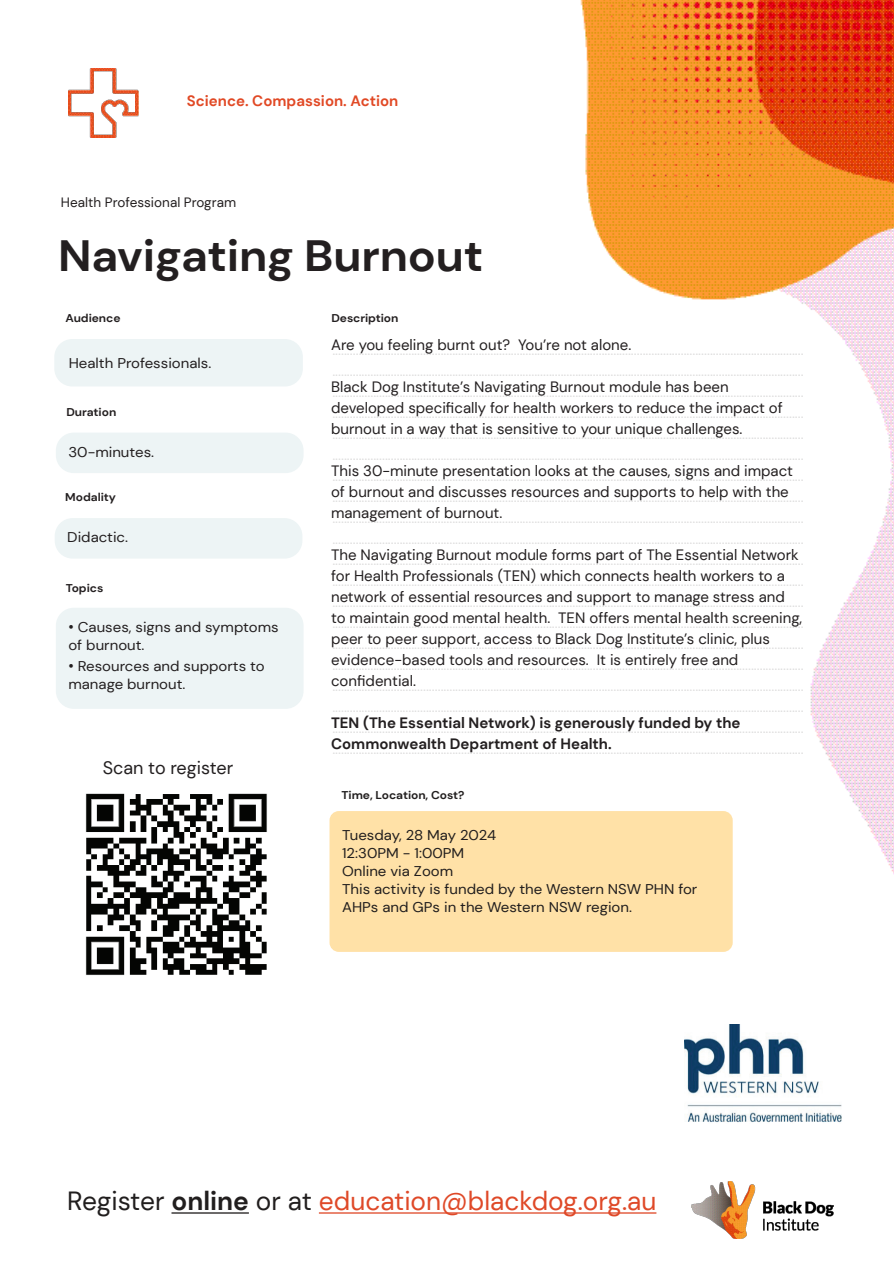
<style>
.page{position:relative;width:894px;height:1263px;background:#fff}
.page>*{position:absolute;margin:0;border:0;box-sizing:border-box;transform-origin:0 0}
.t1{font:700 43.65px "DM Sans";letter-spacing:-.005em;color:#231f20;scale:1.06 1}
.t2{font:26.25px "DM Sans";color:#df4928}
.t3{font:18px "DM Sans";color:#231f20}
.t4{font:15px/21px "DM Sans";color:#231f20}
.t5{font:700 15px/21px "DM Sans";color:#231f20}
.t6{font:700 15px "DM Sans";color:#e14925}
.t7{font:14.1px/21px "DM Sans";color:#231f20;scale:1.06 1}
.t8{font:14.1px/18px "DM Sans";color:#211e1e;scale:1.06 1}
.t9{font:13.5px "DM Sans";color:#231f20}
.t10{font:700 11.25px "DM Sans";letter-spacing:-.005em;color:#231f20;scale:1.06 1}
.t11{font:700 11.25px "DM Sans";letter-spacing:-.005em;color:#211e1e;scale:1.06 1}
.s1{font-size:15px}
.s2{color:#211e1e}
.s3{font-weight:700;color:#211e1e}
</style>
<div class="page">
<img style="left:187px;top:0;width:706px;height:1122px">
<img style="left:69px;top:68px;width:69px;height:69px">
<div style="left:54px;top:339px;width:249px;height:47px;background:#edf4f5;border-radius:18px"></div>
<div style="left:56px;top:432px;width:247px;height:41px;background:#edf4f5;border-radius:18px"></div>
<div style="left:56px;top:608px;width:247px;height:101px;background:#edf4f5;border-radius:18px"></div>
<img style="left:691px;top:1181px;width:142px;height:58px">
<div style="left:55px;top:518px;width:247px;height:40px;background:#edf4f5;border-radius:18px"></div>
<hr style="left:171px;top:1212px;width:78px;height:1px;background:#211e1e">
<hr style="left:319px;top:1212px;width:337px;height:1px;background:#df4928">
<div style="left:329px;top:811px;width:403px;height:141px;background:#ffe1a7;border-radius:9px"></div>
<img style="left:683px;top:1024px;width:158px;height:98px">
<img style="left:85px;top:780px;width:193px;height:207px">
<p class="t6" style="left:187px;top:91px;width:213px">Science. Compassion. Action</p>
<p class="t9" style="left:61px;top:194px;width:176px">Health Professional Program</p>
<h1 class="t1" style="left:58px;top:228px;width:402px">Navigating Burnout</h1>
<p class="t10" style="left:65px;top:311px;width:53px">Audience</p>
<p class="t10" style="left:331px;top:311px;width:65px">Description</p>
<p class="t7" style="left:69px;top:352px;width:136px">Health Professionals.</p>
<p class="t10" style="left:66px;top:404px;width:49px">Duration</p>
<p class="t7" style="left:68px;top:441px;width:82px">30-minutes.</p>
<p class="t10" style="left:65px;top:490px;width:49px">Modality</p>
<p class="t7" style="left:67px;top:526px;width:59px">Didactic.</p>
<p class="t10" style="left:66px;top:581px;width:37px">Topics</p>
<p class="t7" style="left:68px;top:618px;width:200px;line-height:18px"><span class="s1">•</span> Causes, signs and symptoms of burnout.</p>
<p class="t7" style="left:68px;top:657px;width:186px;line-height:18px"><span class="s1">•</span> Resources and supports to manage burnout.</p>
<p class="t3" style="left:103px;top:756px;width:132px">Scan to register</p>
<p class="t4" style="left:331px;top:334px;width:301px">Are you feeling burnt out? You’re not alone.</p>
<p class="t4" style="left:331px;top:376px;width:453px">Black Dog Institute’s Navigating Burnout module has been developed specifically for health workers to reduce the impact of burnout in a way that is sensitive to your unique challenges.</p>
<p class="t4" style="left:331px;top:460px;width:463px">This 30-minute presentation looks at the causes, signs and impact of burnout and discusses resources and supports to help with the management of burnout.</p>
<p class="t4" style="left:331px;top:544px;width:472px">The Navigating Burnout module forms part of The Essential Network for Health Professionals (TEN) which connects health workers to a network of essential resources and support to manage stress and to maintain good mental health. TEN offers mental health screening, peer to peer support, access to Black Dog Institute’s clinic, plus evidence-based tools and resources. It is entirely free and confidential.</p>
<p class="t5" style="left:331px;top:712px;width:411px">TEN (The Essential Network) is generously funded by the<br>Commonwealth Department of Health.</p>
<p class="t7" style="left:332px;top:339px;width:446px;text-align:justify">................................................................................................................................................................. ................................................................................................................................................................. ................................................................................................................................................................. ................................................................................................................................................................. ................................................................................................................................................................. ................................................................................................................................................................. ................................................................................................................................................................. ................................................................................................................................................................. ................................................................................................................................................................. ................................................................................................................................................................. ................................................................................................................................................................. ................................................................................................................................................................. ................................................................................................................................................................. ................................................................................................................................................................. ................................................................................................................................................................. ................................................................................................................................................................. ................................................................................................................................................................. ................................................................................................................................................................. ................................................................................................................................................................. .................................................................................................................................................................</p>
<p class="t11" style="left:341px;top:787px;width:117px">Time, Location, Cost?</p>
<p class="t8" style="left:342px;top:825px;width:336px">Tuesday, 28 May 2024<br>12:30PM - 1:00PM<br>Online via Zoom<br>This activity is funded by the Western NSW PHN for<br>AHPs and GPs in the Western NSW region.</p>
<h2 class="t2" style="left:67px;top:1185px;width:590px"><span class="s2">Register</span> <span class="s3">online</span> <span class="s2">or at</span> education@blackdog.org.au</h2>
</div>
